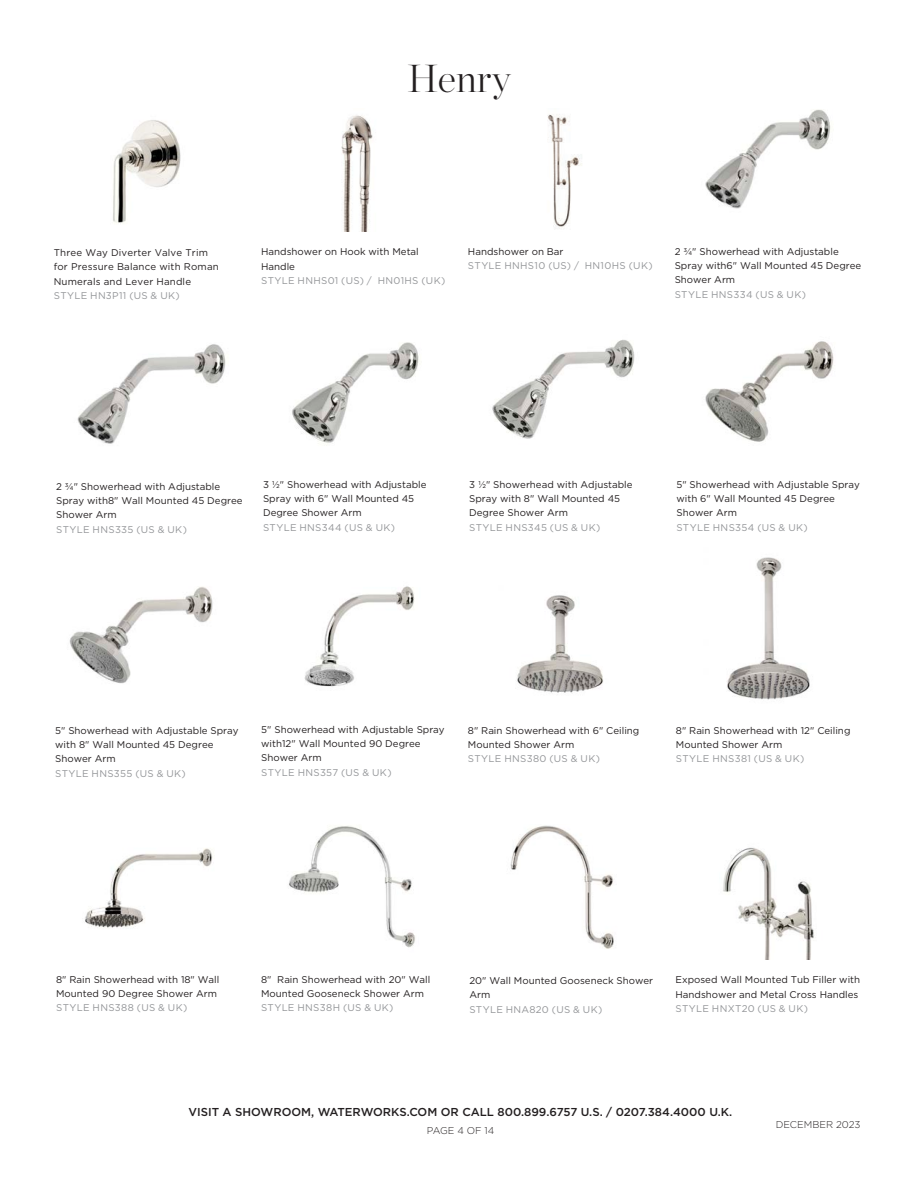
<style>
.page{position:relative;width:918px;height:1188px;background:#fff}
.page>*{position:absolute;margin:0;border:0;box-sizing:border-box;transform-origin:0 0}
.t1{font:200 39px "Chronicle Display";color:#231f20}
.t2{font:500 11.55px "Gotham";color:#231f20}
.t3{font:300 9.9px "Gotham";color:#231f20}
.Text__LIGHT_-_6_5_9_5__0{font:9.75px/14.2px "Gotham";color:#231f20}
.Text__product_number{font:9.75px "Gotham";letter-spacing:.035em;color:#939598}
</style>
<div class="page">
<img style="left:113px;top:120px;width:68px;height:103px">
<img style="left:705px;top:109px;width:126px;height:100px">
<img style="left:292px;top:342px;width:127px;height:101px">
<img style="left:705px;top:341px;width:129px;height:101px">
<img style="left:77px;top:344px;width:149px;height:100px">
<img style="left:492px;top:339px;width:143px;height:100px">
<img style="left:69px;top:587px;width:144px;height:97px">
<img style="left:341px;top:115px;width:32px;height:116px">
<img style="left:304px;top:586px;width:111px;height:101px">
<img style="left:727px;top:557px;width:83px;height:143px">
<img style="left:517px;top:595px;width:86px;height:98px">
<img style="left:85px;top:848px;width:128px;height:80px">
<img style="left:548px;top:114px;width:34px;height:115px">
<img style="left:510px;top:825px;width:104px;height:124px">
<img style="left:289px;top:826px;width:126px;height:122px">
<img style="left:723px;top:847px;width:91px;height:113px">
<h1 class="t1" style="left:408px;top:49px;width:104px">Henry</h1>
<p class="Text__LIGHT_-_6_5_9_5__0" style="left:54px;top:245px;width:166px">Three Way Diverter Valve Trim for Pressure Balance with Roman<br>Numerals and Lever Handle</p>
<p class="Text__product_number" style="left:54px;top:289px;width:127px">STYLE HN3P11 (US &amp; UK)</p>
<p class="Text__LIGHT_-_6_5_9_5__0" style="left:261px;top:245px;width:159px">Handshower on Hook with Metal<br>Handle</p>
<p class="Text__product_number" style="left:261px;top:274px;width:186px">STYLE HNHS01 (US) / HN01HS (UK)</p>
<p class="Text__LIGHT_-_6_5_9_5__0" style="left:468px;top:244px;width:97px">Handshower on Bar</p>
<p class="Text__product_number" style="left:468px;top:259px;width:186px">STYLE HNHS10 (US) / HN10HS (UK)</p>
<p class="Text__LIGHT_-_6_5_9_5__0" style="left:675px;top:244px;width:188px">2 3/4" Showerhead with Adjustable<br>Spray with6" Wall Mounted 45 Degree<br>Shower Arm</p>
<p class="Text__product_number" style="left:675px;top:288px;width:133px">STYLE HNS334 (US &amp; UK)</p>
<p class="Text__LIGHT_-_6_5_9_5__0" style="left:56px;top:479px;width:188px">2 3/4" Showerhead with Adjustable<br>Spray with8" Wall Mounted 45 Degree<br>Shower Arm</p>
<p class="Text__product_number" style="left:56px;top:523px;width:132px">STYLE HNS335 (US &amp; UK)</p>
<p class="Text__LIGHT_-_6_5_9_5__0" style="left:263px;top:477px;width:165px">3 1/2" Showerhead with Adjustable<br>Spray with 6" Wall Mounted 45<br>Degree Shower Arm</p>
<p class="Text__product_number" style="left:263px;top:521px;width:134px">STYLE HNS344 (US &amp; UK)</p>
<p class="Text__LIGHT_-_6_5_9_5__0" style="left:469px;top:477px;width:165px">3 1/2" Showerhead with Adjustable<br>Spray with 8" Wall Mounted 45<br>Degree Shower Arm</p>
<p class="Text__product_number" style="left:469px;top:521px;width:133px">STYLE HNS345 (US &amp; UK)</p>
<p class="Text__LIGHT_-_6_5_9_5__0" style="left:676px;top:477px;width:185px">5" Showerhead with Adjustable Spray with 6" Wall Mounted 45 Degree<br>Shower Arm</p>
<p class="Text__product_number" style="left:676px;top:521px;width:133px">STYLE HNS354 (US &amp; UK)</p>
<p class="Text__LIGHT_-_6_5_9_5__0" style="left:55px;top:723px;width:185px">5" Showerhead with Adjustable Spray with 8" Wall Mounted 45 Degree<br>Shower Arm</p>
<p class="Text__product_number" style="left:55px;top:767px;width:132px">STYLE HNS355 (US &amp; UK)</p>
<p class="Text__LIGHT_-_6_5_9_5__0" style="left:261px;top:722px;width:185px">5" Showerhead with Adjustable Spray with12" Wall Mounted 90 Degree<br>Shower Arm</p>
<p class="Text__product_number" style="left:261px;top:766px;width:132px">STYLE HNS357 (US &amp; UK)</p>
<p class="Text__LIGHT_-_6_5_9_5__0" style="left:468px;top:723px;width:173px">8" Rain Showerhead with 6" Ceiling<br>Mounted Shower Arm</p>
<p class="Text__product_number" style="left:468px;top:753px;width:134px">STYLE HNS380 (US &amp; UK)</p>
<p class="Text__LIGHT_-_6_5_9_5__0" style="left:676px;top:723px;width:176px">8" Rain Showerhead with 12" Ceiling<br>Mounted Shower Arm</p>
<p class="Text__product_number" style="left:676px;top:753px;width:130px">STYLE HNS381 (US &amp; UK)</p>
<p class="Text__LIGHT_-_6_5_9_5__0" style="left:56px;top:972px;width:165px">8" Rain Showerhead with 18" Wall<br>Mounted 90 Degree Shower Arm</p>
<p class="Text__product_number" style="left:56px;top:1002px;width:133px">STYLE HNS388 (US &amp; UK)</p>
<p class="Text__LIGHT_-_6_5_9_5__0" style="left:261px;top:972px;width:171px">8" Rain Showerhead with 20" Wall<br>Mounted Gooseneck Shower Arm</p>
<p class="Text__product_number" style="left:261px;top:1001px;width:134px">STYLE HNS38H (US &amp; UK)</p>
<p class="Text__LIGHT_-_6_5_9_5__0" style="left:469px;top:973px;width:185px">20" Wall Mounted Gooseneck Shower<br>Arm</p>
<p class="Text__product_number" style="left:469px;top:1003px;width:134px">STYLE HNA820 (US &amp; UK)</p>
<p class="Text__LIGHT_-_6_5_9_5__0" style="left:676px;top:973px;width:186px">Exposed Wall Mounted Tub Filler with<br>Handshower and Metal Cross Handles</p>
<p class="Text__product_number" style="left:676px;top:1002px;width:134px">STYLE HNXT20 (US &amp; UK)</p>
<p class="t2" style="left:189px;top:1105px;width:545px">VISIT A SHOWROOM, WATERWORKS.COM OR CALL 800.899.6757 U.S. / 0207.384.4000 U.K.</p>
<p class="t3" style="left:427px;top:1124px;width:69px">PAGE 4 OF 14</p>
<p class="t3" style="left:776px;top:1119px;width:86px">DECEMBER 2023</p>
</div>
